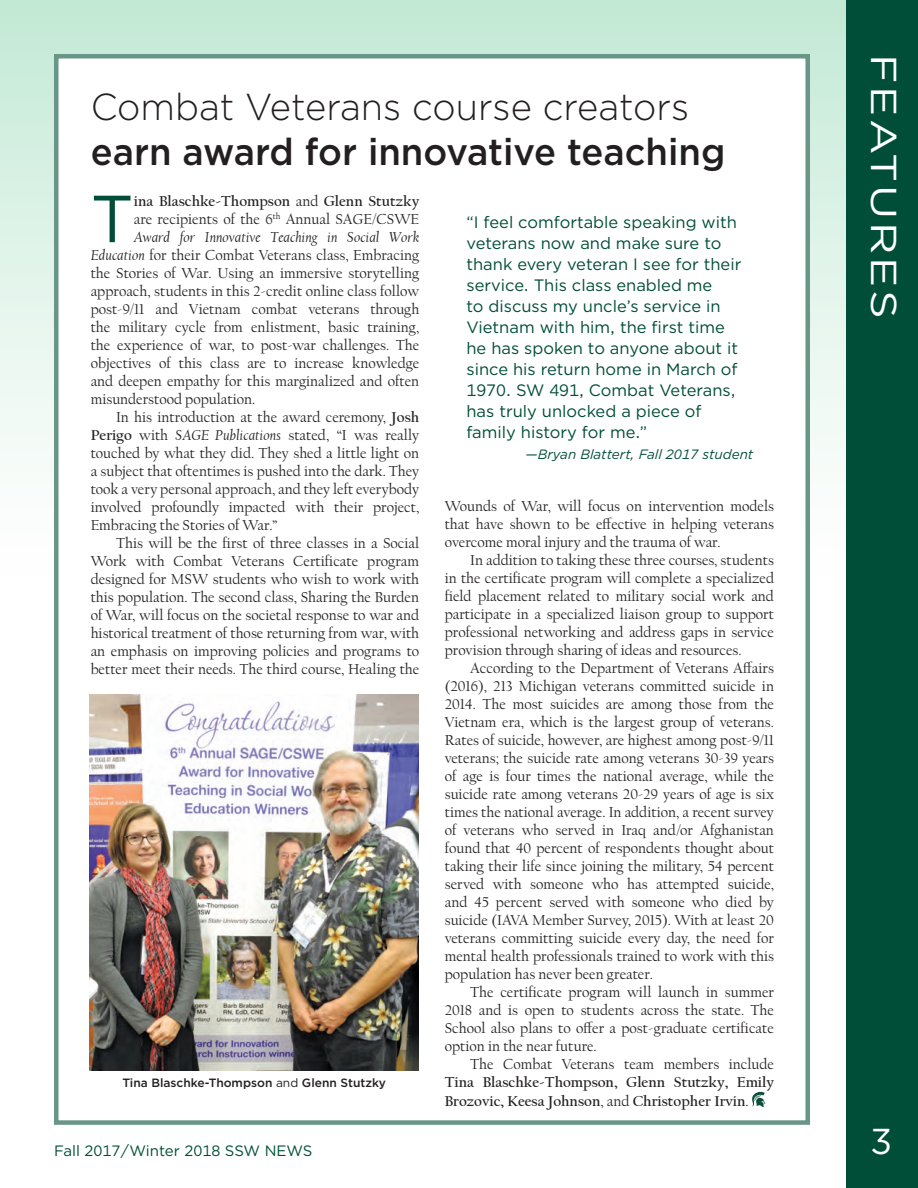
<style>
.page{position:relative;width:918px;height:1188px;background:#fff}
.page>*{position:absolute;margin:0;border:0;box-sizing:border-box;transform-origin:0 0}
.t1{font:66.45px "Gotham";color:#004e38}
.t2{font:500 37.5px "Gotham";color:#231f20}
.t3{font:300 37.5px "Gotham";color:#231f20}
.t4{font:500 36px "Gotham";letter-spacing:.06em;color:#fff;scale:1.5 1}
.t5{font:36px "Gotham";letter-spacing:.06em;color:#fff;scale:1.25 1}
.t6{font:36px "Gotham";letter-spacing:.06em;color:#fff}
.t7{font:16.5px/21px "Gotham";color:#004e38}
.t8{font:15px/18px "Californian FB";color:#231f20;text-align:justify}
.t9{font:700 15px/18.6px "Californian FB";color:#231f20}
.t10{font:italic 15px "Californian FB";color:#231f20}
.t11{font:15px "Gotham";color:#004e38}
.t12{font:italic 13.5px "Gotham";color:#004e38}
.t13{font:500 12px "Gotham";color:#231f20}
.s1{font-weight:400}
.s2{font-style:italic}
.s3{font-weight:700}
</style>
<div class="page">
<div style="left:0;top:0;width:850px;height:598px;background:linear-gradient(to bottom,#c4ead6,#fff)"></div>
<div style="left:54px;top:54px;width:756px;height:1071px;background:#fff;border:4px solid #699787"></div>
<div style="left:846px;top:0;width:72px;height:1188px;background:#004e38"></div>
<svg style="left:752px;top:1092px;width:14px;height:15px"></svg>
<img style="left:89px;top:695px;width:330px;height:375px">
<h2 class="t3" style="left:91px;top:83px;width:600px">Combat Veterans course creators</h2>
<h2 class="t2" style="left:91px;top:127px;width:636px">earn award for innovative teaching</h2>
<h1 class="t1" style="left:91px;top:176px;width:45px">T</h1>
<p class="t9" style="left:134px;top:192px;width:287px">ina Blaschke-Thompson <span class="s1">and</span> Glenn Stutzky</p>
<p class="t8" style="left:134px;top:211px;width:287px">are recipients of the 6<sup>th</sup> Annual SAGE/CSWE</p>
<p class="t10" style="left:134px;top:229px;width:287px">Award for Innovative Teaching in Social Work</p>
<p class="t8" style="left:91px;top:247px;width:330px"><span class="s2">Education</span> for their Combat Veterans class, Embracing</p>
<p class="t8" style="left:91px;top:265px;width:330px">the Stories of War. Using an immersive storytelling</p>
<p class="t8" style="left:91px;top:283px;width:330px">approach, students in this 2-credit online class follow</p>
<p class="t8" style="left:91px;top:301px;width:330px">post-9/11 and Vietnam combat veterans through</p>
<p class="t8" style="left:91px;top:319px;width:330px">the military cycle from enlistment, basic training,</p>
<p class="t8" style="left:91px;top:337px;width:330px">the experience of war, to post-war challenges. The</p>
<p class="t8" style="left:91px;top:355px;width:330px">objectives of this class are to increase knowledge</p>
<p class="t8" style="left:91px;top:373px;width:330px">and deepen empathy for this marginalized and often</p>
<p class="t8" style="left:91px;top:391px;width:166px">misunderstood population.</p>
<p class="t8" style="left:116px;top:409px;width:305px">In his introduction at the award ceremony, <span class="s3">Josh</span></p>
<p class="t8" style="left:91px;top:427px;width:330px"><span class="s3">Perigo</span> with <span class="s2">SAGE Publications</span> stated, “I was really</p>
<p class="t8" style="left:91px;top:445px;width:330px">touched by what they did. They shed a little light on</p>
<p class="t8" style="left:91px;top:463px;width:330px">a subject that oftentimes is pushed into the dark. They</p>
<p class="t8" style="left:91px;top:481px;width:330px">took a very personal approach, and they left everybody</p>
<p class="t8" style="left:91px;top:499px;width:330px">involved profoundly impacted with their project,</p>
<p class="t8" style="left:91px;top:517px;width:189px">Embracing the Stories of War.”</p>
<p class="t8" style="left:116px;top:535px;width:305px">This will be the first of three classes in a Social</p>
<p class="t8" style="left:91px;top:553px;width:330px">Work with Combat Veterans Certificate program</p>
<p class="t8" style="left:91px;top:571px;width:330px">designed for MSW students who wish to work with</p>
<p class="t8" style="left:91px;top:589px;width:330px">this population. The second class, Sharing the Burden</p>
<p class="t8" style="left:91px;top:607px;width:330px">of War, will focus on the societal response to war and</p>
<p class="t8" style="left:91px;top:625px;width:330px">historical treatment of those returning from war, with</p>
<p class="t8" style="left:91px;top:643px;width:330px">an emphasis on improving policies and programs to</p>
<p class="t8" style="left:91px;top:661px;width:330px">better meet their needs. The third course, Healing the</p>
<p class="t7" style="left:466px;top:212px;width:276px">“I feel comfortable speaking with veterans now and make sure to thank every veteran I see for their service. This class enabled me<br>to discuss my uncle’s service in<br>Vietnam with him, the first time he has spoken to anyone about it since his return home in March of<br>1970. SW 491, Combat Veterans, has truly unlocked a piece of family history for me.”</p>
<p class="t12" style="left:526px;top:446px;width:229px">—Bryan Blattert, Fall 2017 student</p>
<p class="t8" style="left:445px;top:498px;width:331px">Wounds of War, will focus on intervention models that have shown to be effective in helping veterans overcome moral injury and the trauma of war.</p>
<p class="t8" style="left:445px;top:552px;width:331px;text-indent:26px">In addition to taking these three courses, students in the certificate program will complete a specialized field placement related to military social work and participate in a specialized liaison group to support professional networking and address gaps in service provision through sharing of ideas and resources.</p>
<p class="t8" style="left:445px;top:660px;width:331px;text-indent:26px">According to the Department of Veterans Affairs (2016), 213 Michigan veterans committed suicide in 2014. The most suicides are among those from the Vietnam era, which is the largest group of veterans.<br>Rates of suicide, however, are highest among post-9/11 veterans; the suicide rate among veterans 30-39 years of age is four times the national average, while the suicide rate among veterans 20-29 years of age is six times the national average. In addition, a recent survey of veterans who served in Iraq and/or Afghanistan found that 40 percent of respondents thought about taking their life since joining the military, 54 percent served with someone who has attempted suicide, and 45 percent served with someone who died by suicide (IAVA Member Survey, 2015). With at least 20 veterans committing suicide every day, the need for mental health professionals trained to work with this population has never been greater.</p>
<p class="t8" style="left:445px;top:984px;width:331px;text-indent:26px">The certificate program will launch in summer 2018 and is open to students across the state. The School also plans to offer a post-graduate certificate option in the near future.</p>
<p class="t8" style="left:470px;top:1056px;width:305px">The Combat Veterans team members include</p>
<p class="t9" style="left:445px;top:1073px;width:331px">Tina Blaschke-Thompson, Glenn Stutzky, Emily<br>Brozovic, Keesa Johnson<span class="s1">, and</span> Christopher Irvin<span class="s1">.</span></p>
<p class="t13" style="left:122px;top:1075px;width:265px">Tina Blaschke-Thompson <span class="s1">and</span> Glenn Stutzky</p>
<p class="t11" style="left:54px;top:1142px;width:260px">Fall 2017/Winter 2018 SSW NEWS</p>
<h3 class="t4" style="left:884px;top:372px;width:213px;rotate:-90deg">FEATURES</h3>
<h3 class="t5" style="left:907px;top:54px;width:213px;rotate:90deg">FEATURES</h3>
<h3 class="t6" style="left:871px;top:1118px;width:23px">3</h3>
</div>
